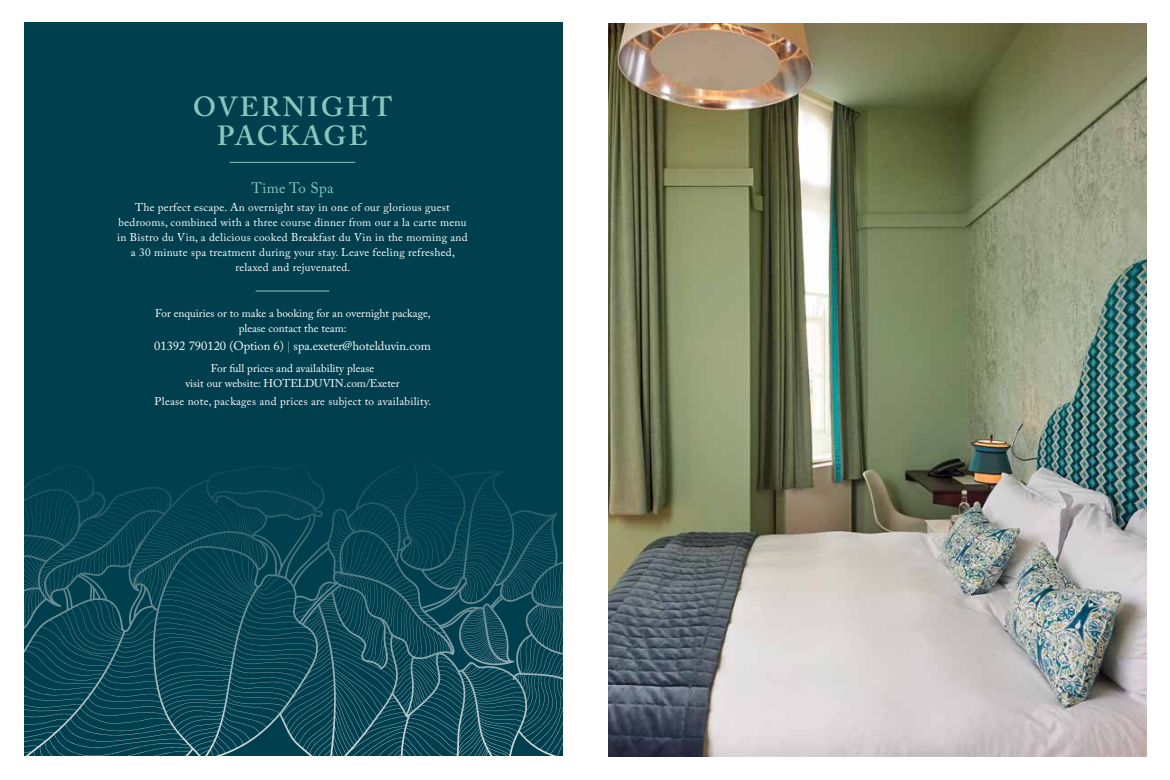
<style>
.page{position:relative;width:1170px;height:780px;background:#fff}
.page>*{position:absolute;margin:0;border:0;box-sizing:border-box;transform-origin:0 0}
.t1{font:600 27.5px/28.8px "Adobe Caslon Pro";letter-spacing:.085em;color:#87c7bd;text-align:center}
.t2{font:15px "Adobe Caslon Pro";letter-spacing:.02em;color:#87c7bd}
.t3{font:12.5px "Adobe Caslon Pro";color:#fff}
.t4{font:11.25px/15px "Adobe Caslon Pro";letter-spacing:.025em;color:#fff;text-align:center}
.t5{font:11.25px/15px "Adobe Caslon Pro";color:#fff;text-align:center}
.s1{font-size:11.25px;color:#87c7bd}
</style>
<div class="page">
<div style="left:24px;top:23px;width:538px;height:733px;background:#003f4e"></div>
<svg style="left:24px;top:439px;width:539px;height:317px"></svg>
<hr style="left:230px;top:162px;width:125px;height:1px;background:#87c7bd">
<hr style="left:255px;top:290px;width:74px;height:1px;background:#87c7bd">
<img style="left:608px;top:23px;width:538px;height:733px">
<h1 class="t1" style="left:193px;top:92px;width:201px">OVERNIGHT<br>PACKAGE</h1>
<h2 class="t2" style="left:251px;top:179px;width:84px">Time To Spa</h2>
<p class="t4" style="left:117px;top:200px;width:352px">The perfect escape. An overnight stay in one of our glorious guest bedrooms, combined with a three course dinner from our a la carte menu in Bistro du Vin, a delicious cooked Breakfast du Vin in the morning and a 30 minute spa treatment during your stay. Leave feeling refreshed, relaxed and rejuvenated.</p>
<p class="t5" style="left:155px;top:305px;width:277px">For enquiries or to make a booking for an overnight package, please contact the team:</p>
<p class="t3" style="left:154px;top:338px;width:278px">01392 790120 (Option 6) <span class="s1">|</span> spa.exeter@hotelduvin.com</p>
<p class="t5" style="left:185px;top:360px;width:216px">For full prices and availability please<br>visit our website: HOTELDUVIN.com/Exeter</p>
<p class="t4" style="left:154px;top:394px;width:278px">Please note, packages and prices are subject to availability.</p>
</div>
